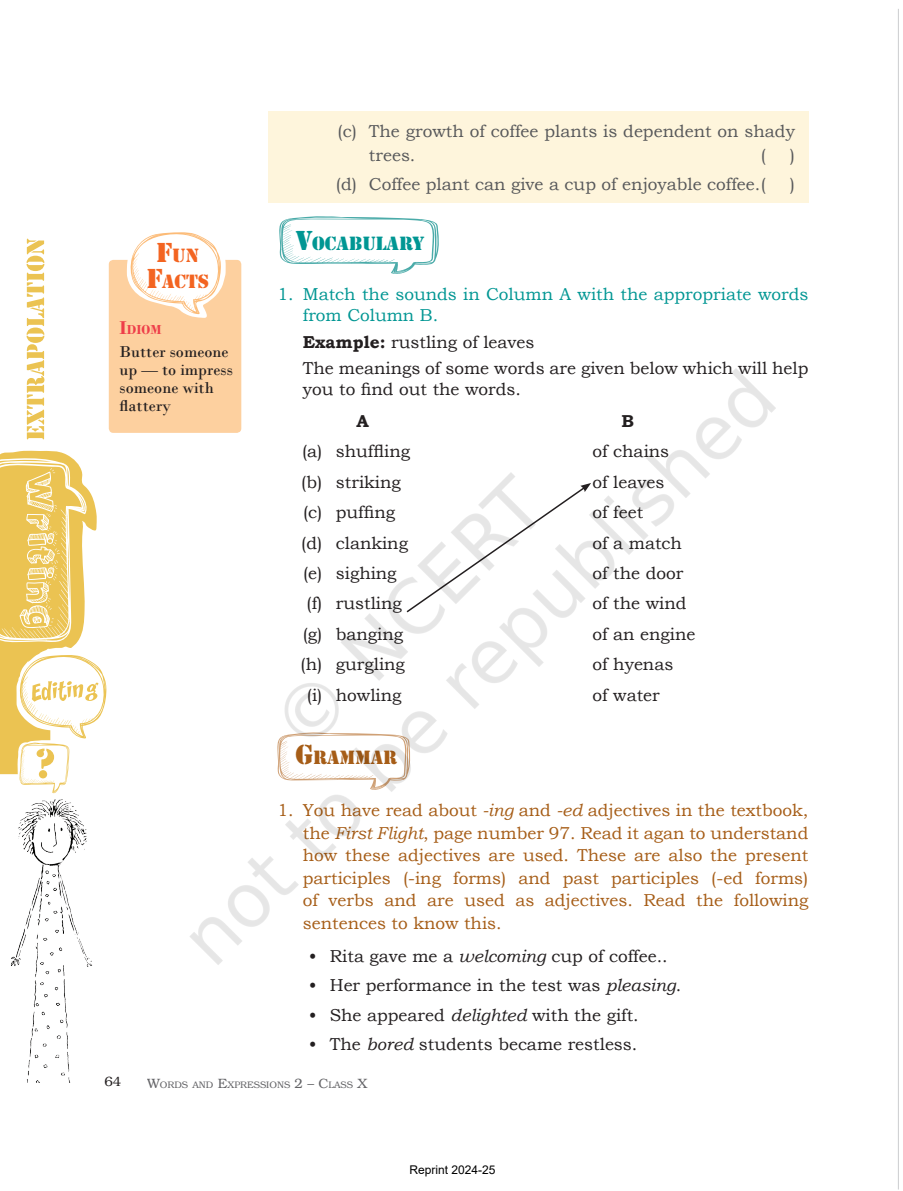
<style>
.page{position:relative;width:903px;height:1191px;background:#fff}
.page>*{position:absolute;margin:0;border:0;box-sizing:border-box;transform-origin:0 0}
.t1{font:17.85px "Stencil Std";color:#009693}
.t2{font:17.85px/25.5px "Stencil Std";color:#f36421;text-align:center}
.t3{font:17.85px "Stencil Std";color:#a65d17}
.t4{font:17.25px/26.7px "Bookman Old Style";color:#231f20}
.t5{font:17.25px/22.5px "Bookman Old Style";color:#a65d17;text-align:justify}
.t6{font:17.25px/24px "Bookman Old Style";color:#57585a}
.t7{font:17.25px/21px "Bookman Old Style";color:#009693}
.t8{font:700 17.25px "Bookman Old Style";color:#231f20}
.t9{font:16.5px/18px "Bodoni";color:#231f20}
.t10{font:700 13.65px "Bodoni";color:#ee3d49}
.t11{font:13.5px "Bookman";color:#231f20}
.t12{font:12px "Arial";color:#000}
.t13{font:9.45px "Bookman";color:#636366}
.s1{font-size:25.5px}
.s2{font-size:19.5px}
.s3{font-weight:700}
.s4{font-style:italic}
.s5{font-size:13.5px}
</style>
<div class="page">
<img style="left:0;top:9px;width:899px;height:1181px">
<img style="left:86px;top:293px;width:707px;height:707px">
<p class="t2" style="left:146px;top:243px;width:64px"><span class="s1">F</span>UN<br><span class="s1">F</span>ACTS</p>
<p class="t10" style="left:119px;top:322px;width:43px"><span class="s2">I</span>diom</p>
<p class="t9" style="left:119px;top:342px;width:115px">Butter someone up — to impress someone with flattery</p>
<p class="t6" style="left:369px;top:119px;width:427px;text-indent:-31px">(c) The growth of coffee plants is dependent on shady trees.</p>
<p class="t6" style="left:760px;top:143px;width:7px">(</p>
<p class="t6" style="left:789px;top:143px;width:7px">)</p>
<p class="t6" style="left:336px;top:172px;width:431px">(d) Coffee plant can give a cup of enjoyable coffee.(</p>
<p class="t6" style="left:789px;top:172px;width:7px">)</p>
<p class="t1" style="left:295px;top:232px;width:131px"><span class="s1">V</span>OCABULARY</p>
<p class="t7" style="left:303px;top:284px;width:507px;text-indent:-25px">1. Match the sounds in Column A with the appropriate words from Column B.</p>
<p class="t4" style="left:303px;top:328px;width:507px"><span class="s3">Example:</span> rustling of leaves<br>The meanings of some words are given below which will help</p>
<p class="t4" style="left:303px;top:376px;width:220px">you to find out the words.</p>
<p class="t8" style="left:356px;top:409px;width:14px">A</p>
<p class="t8" style="left:621px;top:409px;width:14px">B</p>
<p class="t4" style="left:302px;top:438px;width:110px">(a) shuffling</p>
<p class="t4" style="left:592px;top:438px;width:78px">of chains</p>
<p class="t4" style="left:301px;top:469px;width:101px">(b) striking</p>
<p class="t4" style="left:592px;top:469px;width:73px">of leaves</p>
<p class="t4" style="left:303px;top:499px;width:94px">(c) puffing</p>
<p class="t4" style="left:592px;top:499px;width:52px">of feet</p>
<p class="t4" style="left:301px;top:529px;width:108px">(d) clanking</p>
<p class="t4" style="left:592px;top:529px;width:91px">of a match</p>
<p class="t4" style="left:303px;top:560px;width:95px">(e) sighing</p>
<p class="t4" style="left:592px;top:560px;width:92px">of the door</p>
<p class="t4" style="left:306px;top:590px;width:97px">(f) rustling</p>
<p class="t4" style="left:592px;top:590px;width:95px">of the wind</p>
<p class="t4" style="left:302px;top:621px;width:102px">(g) banging</p>
<p class="t4" style="left:592px;top:621px;width:104px">of an engine</p>
<p class="t4" style="left:300px;top:651px;width:106px">(h) gurgling</p>
<p class="t4" style="left:592px;top:651px;width:82px">of hyenas</p>
<p class="t4" style="left:307px;top:681px;width:96px">(i) howling</p>
<p class="t4" style="left:592px;top:681px;width:69px">of water</p>
<p class="t3" style="left:295px;top:745px;width:103px"><span class="s1">G</span>RAMMAR</p>
<p class="t5" style="left:303px;top:799px;width:507px;text-indent:-25px">1. You have read about <span class="s4">-ing</span> and <span class="s4">-ed</span> adjectives in the textbook, the <span class="s4">First Flight</span>, page number 97. Read it agan to understand how these adjectives are used. These are also the present participles (-ing forms) and past participles (-ed forms) of verbs and are used as adjectives. Read the following sentences to know this.</p>
<p class="t4" style="left:309px;top:942px;width:360px">• Rita gave me a <span class="s4">welcoming</span> cup of coffee..</p>
<p class="t4" style="left:309px;top:972px;width:374px">• Her performance in the test was <span class="s4">pleasing</span>.</p>
<p class="t4" style="left:309px;top:1001px;width:331px">• She appeared <span class="s4">delighted</span> with the gift.</p>
<p class="t4" style="left:309px;top:1031px;width:330px">• The <span class="s4">bored</span> students became restless.</p>
<p class="t11" style="left:105px;top:1074px;width:18px">64</p>
<p class="t13" style="left:147px;top:1079px;width:221px"><span class="s5">W</span>ORDS AND <span class="s5">E</span>XPRESSIONS <span class="s5">2 – C</span>LASS <span class="s5">X</span></p>
<p class="t12" style="left:409px;top:1162px;width:88px">Reprint 2024-25</p>
</div>
